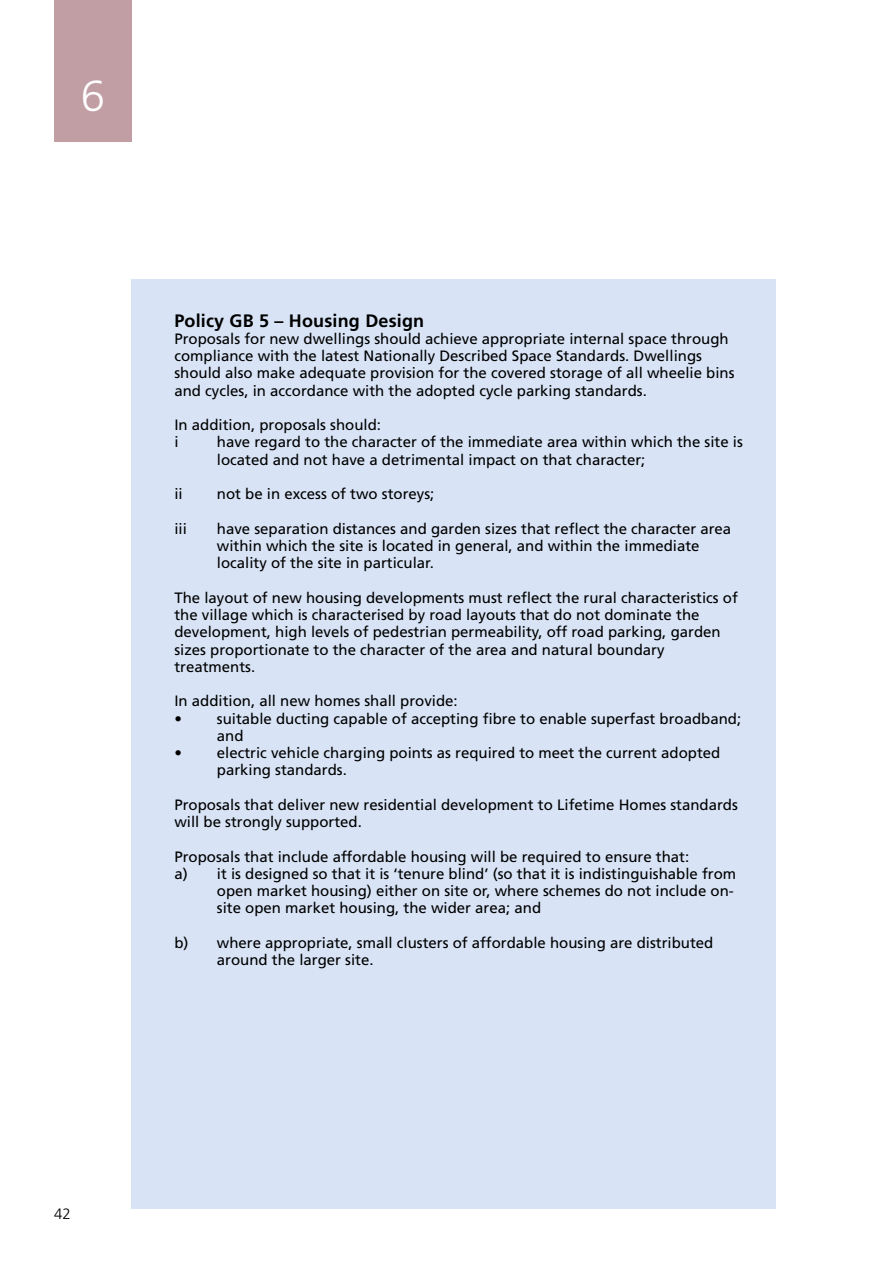
<style>
.page{position:relative;width:893px;height:1263px;background:#fff}
.page>*{position:absolute;margin:0;border:0;box-sizing:border-box;transform-origin:0 0}
.t1{font:300 43.5px "Frutiger";color:#fff}
.t2{font:700 18px "Frutiger";letter-spacing:.01em;color:#000}
.t3{font:15px/17.2px "Frutiger";color:#000}
.t4{font:300 15px "Frutiger";color:#000}
</style>
<div class="page">
<div style="left:54px;top:0;width:78px;height:142px;background:#c19da4"></div>
<div style="left:132px;top:279px;width:644px;height:930px;background:#d8e4f6"></div>
<h1 class="t1" style="left:81px;top:71px;width:26px">6</h1>
<p class="t2" style="left:174px;top:310px;width:251px">Policy GB 5 – Housing Design</p>
<p class="t3" style="left:174px;top:330px;width:562px">Proposals for new dwellings should achieve appropriate internal space through compliance with the latest Nationally Described Space Standards. Dwellings should also make adequate provision for the covered storage of all wheelie bins and cycles, in accordance with the adopted cycle parking standards.</p>
<p class="t3" style="left:174px;top:416px;width:208px">In addition, proposals should: i</p>
<p class="t3" style="left:217px;top:433px;width:527px">have regard to the character of the immediate area within which the site is located and not have a detrimental impact on that character;</p>
<p class="t3" style="left:174px;top:485px;width:10px">ii</p>
<p class="t3" style="left:217px;top:485px;width:219px">not be in excess of two storeys;</p>
<p class="t3" style="left:174px;top:520px;width:14px">iii</p>
<p class="t3" style="left:217px;top:520px;width:516px">have separation distances and garden sizes that reflect the character area within which the site is located in general, and within the immediate locality of the site in particular.</p>
<p class="t3" style="left:174px;top:589px;width:565px">The layout of new housing developments must reflect the rural characteristics of the village which is characterised by road layouts that do not dominate the development, high levels of pedestrian permeability, off road parking, garden sizes proportionate to the character of the area and natural boundary treatments.</p>
<p class="t3" style="left:174px;top:692px;width:285px">In addition, all new homes shall provide:</p>
<p class="t3" style="left:217px;top:709px;width:526px;text-indent:-43px">• suitable ducting capable of accepting fibre to enable superfast broadband; and</p>
<p class="t3" style="left:217px;top:744px;width:505px;text-indent:-43px">• electric vehicle charging points as required to meet the current adopted parking standards.</p>
<p class="t3" style="left:174px;top:796px;width:565px">Proposals that deliver new residential development to Lifetime Homes standards will be strongly supported.</p>
<p class="t3" style="left:174px;top:847px;width:516px">Proposals that include affordable housing will be required to ensure that:</p>
<p class="t3" style="left:174px;top:865px;width:563px">a) it is designed so that it is ‘tenure blind’ (so that it is indistinguishable from</p>
<p class="t3" style="left:217px;top:882px;width:519px">open market housing) either on site or, where schemes do not include on-</p>
<p class="t3" style="left:217px;top:899px;width:326px">site open market housing, the wider area; and</p>
<p class="t3" style="left:217px;top:934px;width:498px;text-indent:-43px">b) where appropriate, small clusters of affordable housing are distributed around the larger site.</p>
<p class="t4" style="left:54px;top:1205px;width:18px">42</p>
</div>
